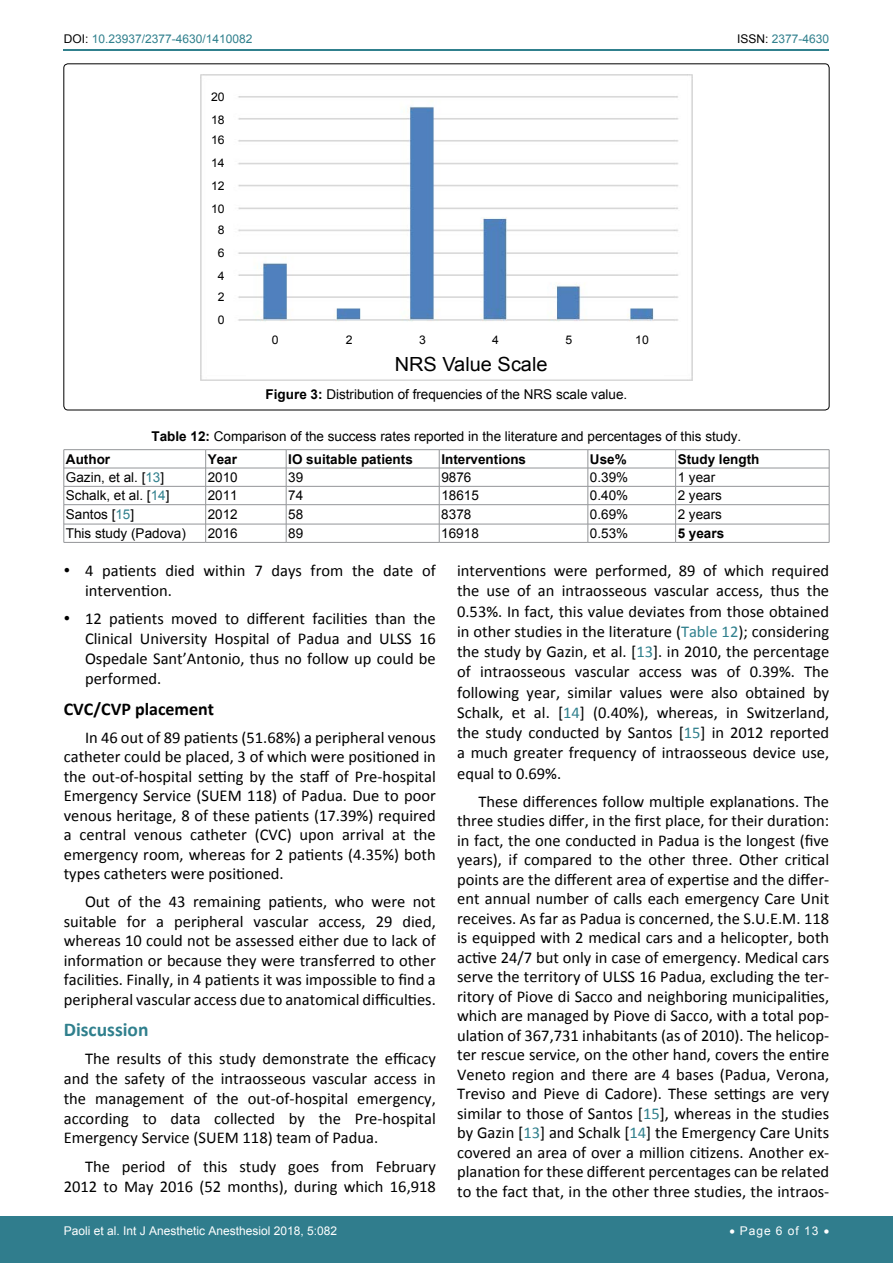
<style>
.page{position:relative;width:893px;height:1263px;background:#fff}
.page>*{position:absolute;margin:0;border:0;box-sizing:border-box;transform-origin:0 0}
.t1{font:19.5px "Arial";color:#000}
.t2{font:700 19.5px "Calibri";color:#30808d}
.t3{font:700 18px "Calibri";color:#000}
.t4{font:16.5px/19.5px "Calibri";color:#000;text-align:justify}
.t5{font:13.5px "Arial";color:#000}
.t6{font:700 13.5px "Arial";color:#000}
.t7{font:12px "Arial";color:#fff}
.t8{font:12px "Arial";color:#30808d}
.t9{font:11.85px/23px "Arial";color:#000}
.s1{color:#000}
.s2{font-weight:700}
.s3{color:#30808d}
.s4{font-family:"Times New Roman";font-size:18px}
</style>
<div class="page">
<hr style="left:64px;top:49px;width:765px;height:2px;background:#30808d">
<div style="left:0;top:1217px;width:893px;height:46px;background:#307d8d"></div>
<img style="left:200px;top:75px;width:493px;height:306px">
<div style="left:246px;top:328px;width:417px;height:49px;background:#fff"></div>
<div style="left:206px;top:83px;width:24px;height:257px;background:#fff"></div>
<hr style="left:64px;top:449px;width:142px;height:1px;background:#939598">
<hr style="left:206px;top:449px;width:80px;height:1px;background:#939598">
<hr style="left:286px;top:449px;width:153px;height:1px;background:#939598">
<hr style="left:439px;top:449px;width:149px;height:1px;background:#939598">
<hr style="left:588px;top:449px;width:88px;height:1px;background:#939598">
<hr style="left:676px;top:449px;width:153px;height:1px;background:#939598">
<hr style="left:64px;top:468px;width:142px;height:1px;background:#939598">
<hr style="left:206px;top:468px;width:80px;height:1px;background:#939598">
<hr style="left:286px;top:468px;width:153px;height:1px;background:#939598">
<hr style="left:439px;top:468px;width:149px;height:1px;background:#939598">
<hr style="left:588px;top:468px;width:88px;height:1px;background:#939598">
<hr style="left:676px;top:468px;width:153px;height:1px;background:#939598">
<hr style="left:64px;top:486px;width:142px;height:1px;background:#939598">
<hr style="left:206px;top:486px;width:80px;height:1px;background:#939598">
<hr style="left:286px;top:486px;width:153px;height:1px;background:#939598">
<hr style="left:439px;top:486px;width:149px;height:1px;background:#939598">
<hr style="left:588px;top:486px;width:88px;height:1px;background:#939598">
<hr style="left:676px;top:486px;width:153px;height:1px;background:#939598">
<hr style="left:64px;top:504px;width:142px;height:1px;background:#939598">
<hr style="left:206px;top:504px;width:80px;height:1px;background:#939598">
<hr style="left:286px;top:504px;width:153px;height:1px;background:#939598">
<hr style="left:439px;top:504px;width:149px;height:1px;background:#939598">
<hr style="left:588px;top:504px;width:88px;height:1px;background:#939598">
<hr style="left:676px;top:504px;width:153px;height:1px;background:#939598">
<hr style="left:64px;top:524px;width:142px;height:1px;background:#939598">
<svg style="left:64px;top:450px;width:1px;height:92px"></svg>
<hr style="left:206px;top:524px;width:80px;height:1px;background:#939598">
<svg style="left:205px;top:450px;width:1px;height:92px"></svg>
<hr style="left:286px;top:524px;width:153px;height:1px;background:#939598">
<svg style="left:286px;top:450px;width:1px;height:92px"></svg>
<hr style="left:439px;top:524px;width:149px;height:1px;background:#939598">
<svg style="left:439px;top:450px;width:1px;height:92px"></svg>
<hr style="left:588px;top:524px;width:88px;height:1px;background:#939598">
<svg style="left:588px;top:450px;width:1px;height:92px"></svg>
<hr style="left:676px;top:524px;width:153px;height:1px;background:#939598">
<svg style="left:675px;top:450px;width:1px;height:92px"></svg>
<svg style="left:829px;top:450px;width:1px;height:92px"></svg>
<hr style="left:64px;top:542px;width:142px;height:1px;background:#939598">
<hr style="left:206px;top:542px;width:80px;height:1px;background:#939598">
<hr style="left:286px;top:542px;width:153px;height:1px;background:#939598">
<hr style="left:439px;top:542px;width:149px;height:1px;background:#939598">
<hr style="left:588px;top:542px;width:88px;height:1px;background:#939598">
<hr style="left:676px;top:542px;width:153px;height:1px;background:#939598">
<p class="t8" style="left:64px;top:31px;width:190px"><span class="s1">DOI:</span> 10.23937/2377-4630/1410082</p>
<p class="t8" style="left:737px;top:31px;width:94px"><span class="s1">ISSN:</span> 2377-4630</p>
<p class="t9" style="left:211px;top:85px;width:15px">20<br>18</p>
<p class="t9" style="left:211px;top:129px;width:15px;text-align:justify">16<br>14<br>12<br>10</p>
<p class="t9" style="left:218px;top:218px;width:8px;text-align:justify">8<br>6<br>4</p>
<p class="t9" style="left:218px;top:285px;width:8px">2<br>0</p>
<p class="t9" style="left:272px;top:328px;width:8px">0</p>
<p class="t9" style="left:346px;top:328px;width:8px">2</p>
<p class="t9" style="left:419px;top:328px;width:8px">3</p>
<p class="t9" style="left:492px;top:328px;width:8px">4</p>
<p class="t9" style="left:565px;top:328px;width:8px">5</p>
<p class="t9" style="left:635px;top:328px;width:15px">10</p>
<p class="t1" style="left:395px;top:351px;width:154px">NRS Value Scale</p>
<p class="t5" style="left:266px;top:386px;width:363px"><span class="s2">Figure 3:</span> Distribution of frequencies of the NRS scale value.</p>
<p class="t5" style="left:152px;top:428px;width:591px"><span class="s2">Table 12:</span> Comparison of the success rates reported in the literature and percentages of this study.</p>
<p class="t6" style="left:66px;top:450px;width:46px">Author</p>
<p class="t6" style="left:208px;top:450px;width:31px">Year</p>
<p class="t6" style="left:288px;top:450px;width:126px">IO suitable patients</p>
<p class="t6" style="left:441px;top:450px;width:86px">Interventions</p>
<p class="t6" style="left:590px;top:450px;width:38px">Use%</p>
<p class="t6" style="left:678px;top:450px;width:83px">Study length</p>
<p class="t5" style="left:66px;top:468px;width:100px">Gazin, et al. [<span class="s3">13</span>]</p>
<p class="t5" style="left:208px;top:468px;width:32px">2010</p>
<p class="t5" style="left:288px;top:468px;width:17px">39</p>
<p class="t5" style="left:441px;top:468px;width:32px">9876</p>
<p class="t5" style="left:590px;top:468px;width:40px">0.39%</p>
<p class="t5" style="left:678px;top:468px;width:39px">1 year</p>
<p class="t5" style="left:66px;top:487px;width:105px">Schalk, et al. [<span class="s3">14</span>]</p>
<p class="t5" style="left:208px;top:487px;width:32px">2011</p>
<p class="t5" style="left:288px;top:487px;width:17px">74</p>
<p class="t5" style="left:441px;top:487px;width:39px">18615</p>
<p class="t5" style="left:590px;top:487px;width:40px">0.40%</p>
<p class="t5" style="left:678px;top:487px;width:46px">2 years</p>
<p class="t5" style="left:66px;top:505px;width:70px">Santos [<span class="s3">15</span>]</p>
<p class="t5" style="left:208px;top:505px;width:32px">2012</p>
<p class="t5" style="left:288px;top:505px;width:17px">58</p>
<p class="t5" style="left:441px;top:505px;width:32px">8378</p>
<p class="t5" style="left:590px;top:505px;width:40px">0.69%</p>
<p class="t5" style="left:678px;top:505px;width:46px">2 years</p>
<p class="t5" style="left:66px;top:525px;width:122px">This study (Padova)</p>
<p class="t5" style="left:208px;top:525px;width:32px">2016</p>
<p class="t5" style="left:288px;top:525px;width:17px">89</p>
<p class="t5" style="left:441px;top:525px;width:39px">16918</p>
<p class="t5" style="left:590px;top:525px;width:40px">0.53%</p>
<p class="t6" style="left:678px;top:524px;width:48px">5 years</p>
<p class="t4" style="left:85px;top:561px;width:352px;text-indent:-21px"><span class="s4">•</span> 4 patients died within 7 days from the date of intervention.</p>
<p class="t4" style="left:85px;top:609px;width:352px;text-indent:-21px"><span class="s4">•</span> 12 patients moved to different facilities than the Clinical University Hospital of Padua and ULSS 16<br>Ospedale Sant’Antonio, thus no follow up could be performed.</p>
<p class="t3" style="left:64px;top:697px;width:152px">CVC/CVP placement</p>
<p class="t4" style="left:64px;top:727px;width:374px;text-indent:21px">In 46 out of 89 patients (51.68%) a peripheral venous catheter could be placed, 3 of which were positioned in the out-of-hospital setting by the staff of Pre-hospital Emergency Service (SUEM 118) of Padua. Due to poor venous heritage, 8 of these patients (17.39%) required a central venous catheter (CVC) upon arrival at the emergency room, whereas for 2 patients (4.35%) both types catheters were positioned.</p>
<p class="t4" style="left:64px;top:892px;width:374px;text-indent:21px">Out of the 43 remaining patients, who were not suitable for a peripheral vascular access, 29 died, whereas 10 could not be assessed either due to lack of information or because they were transferred to other facilities. Finally, in 4 patients it was impossible to find a peripheral vascular access due to anatomical difficulties.</p>
<p class="t2" style="left:64px;top:1017px;width:86px">Discussion</p>
<p class="t4" style="left:64px;top:1049px;width:374px;text-indent:21px">The results of this study demonstrate the efficacy and the safety of the intraosseous vascular access in the management of the out-of-hospital emergency, according to data collected by the Pre-hospital Emergency Service (SUEM 118) team of Padua.</p>
<p class="t4" style="left:64px;top:1157px;width:374px;line-height:20.2px;text-align:right">The period of this study goes from February<br>2012 to May 2016 (52 months), during which 16,918</p>
<p class="t4" style="left:457px;top:560px;width:374px;line-height:20.2px">interventions were performed, 89 of which required the use of an intraosseous vascular access, thus the 0.53%. In fact, this value deviates from those obtained in other studies in the literature (<span class="s3">Table 12</span>); considering the study by Gazin, et al. [<span class="s3">13</span>]. in 2010, the percentage of intraosseous vascular access was of 0.39%. The following year, similar values were also obtained by Schalk, et al. [<span class="s3">14</span>] (0.40%), whereas, in Switzerland, the study conducted by Santos [<span class="s3">15</span>] in 2012 reported a much greater frequency of intraosseous device use, equal to 0.69%.</p>
<p class="t4" style="left:457px;top:791px;width:374px;text-indent:21px">These differences follow multiple explanations. The three studies differ, in the first place, for their duration: in fact, the one conducted in Padua is the longest (five years), if compared to the other three. Other critical points are the different area of expertise and the differ&shy;ent annual number of calls each emergency Care Unit receives. As far as Padua is concerned, the S.U.E.M. 118 is equipped with 2 medical cars and a helicopter, both active 24/7 but only in case of emergency. Medical cars serve the territory of ULSS 16 Padua, excluding the ter&shy;ritory of Piove di Sacco and neighboring municipalities, which are managed by Piove di Sacco, with a total pop&shy;ulation of 367,731 inhabitants (as of 2010). The helicop&shy;ter rescue service, on the other hand, covers the entire Veneto region and there are 4 bases (Padua, Verona, Treviso and Pieve di Cadore). These settings are very similar to those of Santos [<span class="s3">15</span>], whereas in the studies by Gazin [<span class="s3">13</span>] and Schalk [<span class="s3">14</span>] the Emergency Care Units covered an area of over a million citizens. Another ex&shy;planation for these different percentages can be related to the fact that, in the other three studies, the intraos-</p>
<p class="t7" style="left:64px;top:1223px;width:275px">Paoli et al. Int J Anesthetic Anesthesiol 2018, 5:082</p>
<p class="t7" style="left:729px;top:1223px;width:101px">• Page 6 of 13 •</p>
</div>
